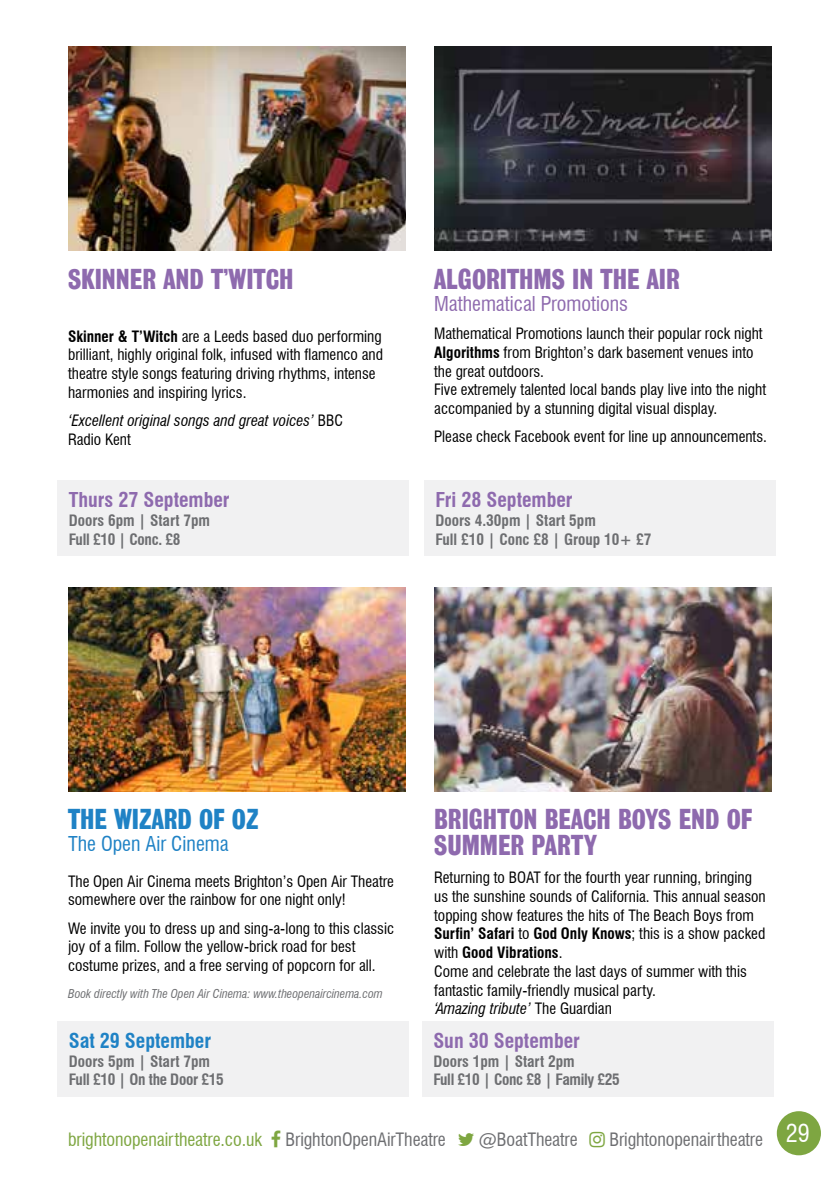
<style>
.page{position:relative;width:840px;height:1191px;background:#fff}
.page>*{position:absolute;margin:0;border:0;box-sizing:border-box;transform-origin:0 0}
.t1{font:30px/26px "Grotesque No 9 T";color:#8e6aae}
.t2{font:30px "Grotesque No 9 T";color:#1f82c5}
.t3{font:condensed 24px "Swiss 721 BT";color:#fff}
.t4{font:700 condensed 20px "Swiss 721 BT";color:#8e6aae}
.t5{font:condensed 20px "Swiss 721 BT";color:#8e6aae}
.t6{font:condensed 20px "Swiss 721 BT";color:#1f82c5}
.t7{font:700 condensed 20px "Swiss 721 BT";color:#1f82c5}
.t8{font:condensed 18px "Swiss 721 BT";letter-spacing:-.005em;color:#6d6e71}
.t9{font:condensed 18px "Swiss 721 BT";letter-spacing:-.005em;color:#7ea641}
.t10{font:condensed 15.4px/18.6px "Swiss 721 BT";color:#000}
.t11{font:700 condensed 15.4px/18.8px "Swiss 721 BT";color:#6d6e71}
.t12{font:italic condensed 15.4px/18.8px "Swiss 721 BT";color:#000}
.t13{font:700 condensed 15.4px/18.6px "Swiss 721 BT";letter-spacing:-.02em;color:#6d6e71}
.t14{font:italic condensed 11.8px "Swiss 721 BT";color:#6d6e71}
.s1{font-weight:700}
.s2{font-style:normal}
.s3{font-style:italic}
</style>
<div class="page">
<div style="left:776px;top:1111px;width:44px;height:44px;background:#7ea641;border-radius:50%"></div>
<img style="left:434px;top:47px;width:337px;height:204px">
<img style="left:69px;top:47px;width:336px;height:204px">
<img style="left:68px;top:587px;width:337px;height:204px">
<img style="left:434px;top:587px;width:337px;height:204px">
<div style="left:57px;top:481px;width:352px;height:75px;background:#f1f1f2"></div>
<div style="left:424px;top:481px;width:351px;height:75px;background:#f1f1f2"></div>
<div style="left:57px;top:1021px;width:352px;height:75px;background:#f1f1f2"></div>
<div style="left:422px;top:1021px;width:351px;height:75px;background:#f1f1f2"></div>
<h1 class="t1" style="left:68px;top:266px;width:227px">SKINNER AND T’WITCH</h1>
<p class="t10" style="left:68px;top:327px;width:316px"><span class="s1">Skinner &amp; T’Witch</span> are a Leeds based duo performing brilliant, highly original folk, infused with flamenco and theatre style songs featuring driving rhythms, intense harmonies and inspiring lyrics.</p>
<p class="t12" style="left:68px;top:411px;width:276px">‘Excellent original songs and great voices’ <span class="s2">BBC<br>Radio Kent</span></p>
<p class="t4" style="left:69px;top:488px;width:162px">Thurs 27 September</p>
<p class="t11" style="left:69px;top:511px;width:143px">Doors 6pm | Start 7pm<br>Full £10 | Conc. £8</p>
<h1 class="t1" style="left:434px;top:266px;width:247px">ALGORITHMS IN THE AIR</h1>
<p class="t5" style="left:434px;top:292px;width:195px">Mathematical Promotions</p>
<p class="t10" style="left:434px;top:324px;width:333px">Mathematical Promotions launch their popular rock night <span class="s1">Algorithms</span> from Brighton’s dark basement venues into the great outdoors.<br>Five extremely talented local bands play live into the night accompanied by a stunning digital visual display.</p>
<p class="t10" style="left:434px;top:427px;width:334px">Please check Facebook event for line up announcements.</p>
<p class="t4" style="left:435px;top:488px;width:139px">Fri 28 September</p>
<p class="t11" style="left:435px;top:511px;width:217px">Doors 4.30pm | Start 5pm<br>Full £10 | Conc £8 | Group 10+ £7</p>
<h1 class="t2" style="left:68px;top:802px;width:192px">THE WIZARD OF OZ</h1>
<p class="t6" style="left:68px;top:831px;width:162px">The Open Air Cinema</p>
<p class="t10" style="left:68px;top:871px;width:327px">The Open Air Cinema meets Brighton’s Open Air Theatre somewhere over the rainbow for one night only!</p>
<p class="t10" style="left:68px;top:918px;width:327px">We invite you to dress up and sing-a-long to this classic joy of a film. Follow the yellow-brick road for best costume prizes, and a free serving of popcorn for all.</p>
<p class="t14" style="left:68px;top:986px;width:316px">Book directly with The Open Air Cinema: www.theopenaircinema.com</p>
<p class="t7" style="left:69px;top:1028px;width:144px">Sat 29 September</p>
<p class="t11" style="left:69px;top:1051px;width:156px">Doors 5pm | Start 7pm<br>Full £10 | On the Door £15</p>
<h1 class="t1" style="left:434px;top:806px;width:319px">BRIGHTON BEACH BOYS END OF<br>SUMMER PARTY</h1>
<p class="t10" style="left:434px;top:868px;width:333px">Returning to BOAT for the fourth year running, bringing us the sunshine sounds of California. This annual season topping show features the hits of The Beach Boys from <span class="s1">Surfin’ Safari</span> to <span class="s1">God Only Knows</span>; this is a show packed with <span class="s1">Good Vibrations</span>.<br>Come and celebrate the last days of summer with this fantastic family-friendly musical party.<br><span class="s3">‘Amazing tribute’</span> The Guardian</p>
<p class="t4" style="left:433px;top:1028px;width:148px">Sun 30 September</p>
<p class="t13" style="left:433px;top:1051px;width:188px">Doors 1pm | Start 2pm<br>Full £10 | Conc £8 | Family £25</p>
<p class="t9" style="left:68px;top:1128px;width:195px">brightonopenairtheatre.co.uk</p>
<p class="t8" style="left:285px;top:1128px;width:162px">BrightonOpenAirTheatre</p>
<p class="t8" style="left:478px;top:1128px;width:100px">@BoatTheatre</p>
<p class="t8" style="left:609px;top:1128px;width:155px">Brightonopenairtheatre</p>
<h2 class="t3" style="left:785px;top:1119px;width:25px">29</h2>
</div>
